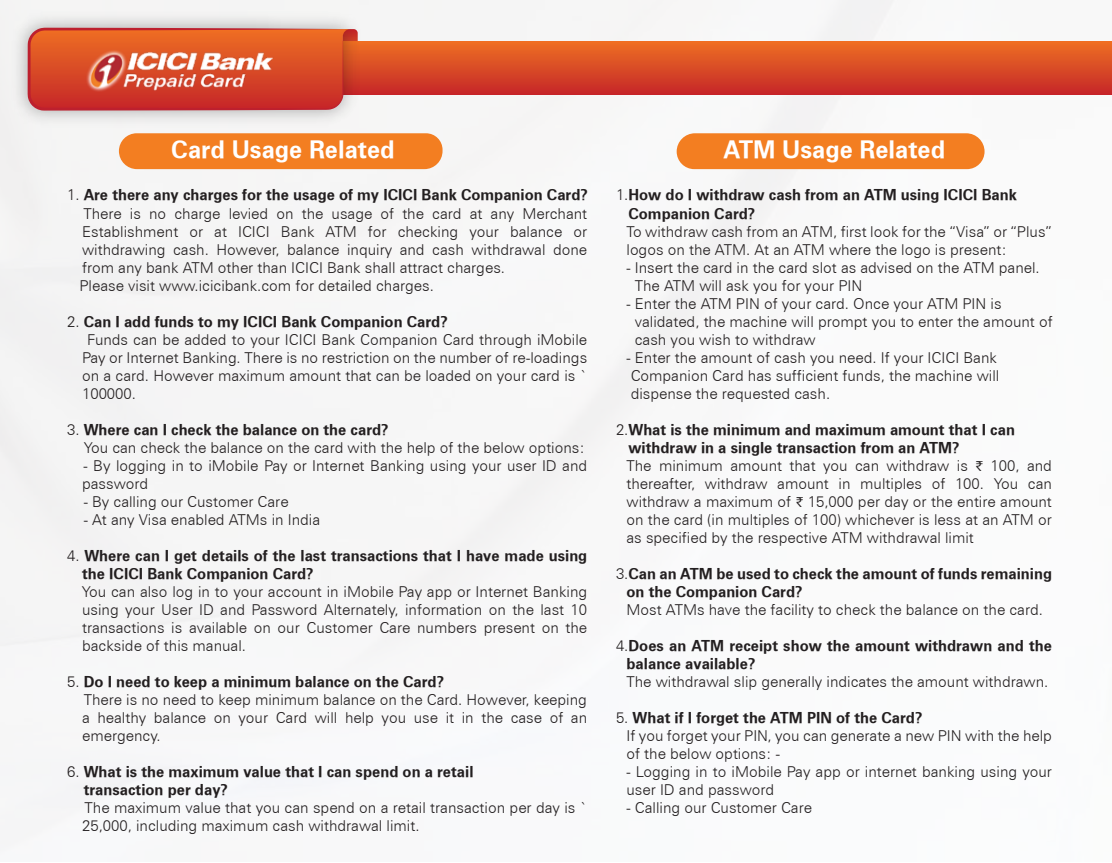
<style>
.page{position:relative;width:1112px;height:863px;background:#fff}
.page>*{position:absolute;margin:0;border:0;box-sizing:border-box;transform-origin:0 0}
.t1{font:24px "Zurich Bold BT";color:#fff}
.t2{font:300 15px/18px "Zurich BT";color:#231f20}
.t3{font:15px/18px "Zurich Bold BT";color:#231f20}
.s1{font-family:"Zurich BT";font-weight:300}
.s2{font-family:"Myriad Pro";font-weight:400}
</style>
<div class="page">
<img style="left:0;top:0;width:1112px;height:809px">
<div style="left:119px;top:133px;width:323px;height:36px;background:#f37e21;border-radius:17px"></div>
<div style="left:676px;top:133px;width:308px;height:36px;background:#f37e21;border-radius:18px"></div>
<div style="left:35px;top:42px;width:1077px;height:52px;background:linear-gradient(to bottom,#ee6f23,#c62928)"></div>
<img style="left:4px;top:4px;width:370px;height:129px">
<svg style="left:28px;top:28px;width:330px;height:83px;background:#d64c2d"></svg>
<img style="left:81px;top:46px;width:199px;height:46px">
<h1 class="t1" style="left:171px;top:135px;width:225px">Card Usage Related</h1>
<h1 class="t1" style="left:723px;top:135px;width:223px">ATM Usage Related</h1>
<p class="t3" style="left:67px;top:186px;width:522px"><span class="s1">1.</span> Are there any charges for the usage of my ICICI Bank Companion Card?</p>
<p class="t2" style="left:80px;top:204px;width:509px">There is no charge levied on the usage of the card at any Merchant Establishment or at ICICI Bank ATM for checking your balance or withdrawing cash. However, balance inquiry and cash withdrawal done from any bank ATM other than ICICI Bank shall attract charges.<br>Please visit www.icicibank.com for detailed charges.</p>
<p class="t3" style="left:67px;top:312px;width:382px"><span class="s1">2.</span> Can I add funds to my ICICI Bank Companion Card?</p>
<p class="t2" style="left:82px;top:330px;width:506px;text-align:justify;text-indent:5px">Funds can be added to your ICICI Bank Companion Card through iMobile Pay or Internet Banking. There is no restriction on the number of re-loadings on a card. However maximum amount that can be loaded on your card is ` 100000.</p>
<p class="t3" style="left:67px;top:420px;width:323px"><span class="s1">3.</span> Where can I check the balance on the card?</p>
<p class="t2" style="left:84px;top:438px;width:502px">You can check the balance on the card with the help of the below options:</p>
<p class="t2" style="left:82px;top:456px;width:506px">- By logging in to iMobile Pay or Internet Banking using your user ID and password</p>
<p class="t2" style="left:84px;top:492px;width:206px">- By calling our Customer Care</p>
<p class="t2" style="left:84px;top:510px;width:238px">- At any Visa enabled ATMs in India</p>
<p class="t3" style="left:82px;top:546px;width:506px;text-indent:-15px"><span class="s1">4.</span> Where can I get details of the last transactions that I have made using the ICICI Bank Companion Card?</p>
<p class="t2" style="left:82px;top:582px;width:507px;text-align:justify">You can also log in to your account in iMobile Pay app or Internet Banking using your User ID and Password Alternately, information on the last 10 transactions is available on our Customer Care numbers present on the backside of this manual.</p>
<p class="t3" style="left:67px;top:672px;width:378px"><span class="s1">5.</span> Do I need to keep a minimum balance on the Card?</p>
<p class="t2" style="left:82px;top:690px;width:506px;text-align:justify">There is no need to keep minimum balance on the Card. However, keeping a healthy balance on your Card will help you use it in the case of an emergency.</p>
<p class="t3" style="left:84px;top:762px;width:391px;text-indent:-17px"><span class="s1">6.</span> What is the maximum value that I can spend on a retail transaction per day?</p>
<p class="t2" style="left:82px;top:798px;width:506px">The maximum value that you can spend on a retail transaction per day is `<br>25,000, including maximum cash withdrawal limit.</p>
<p class="t3" style="left:628px;top:186px;width:390px;text-indent:-12px"><span class="s1">1.</span>How do I withdraw cash from an ATM using ICICI Bank<br>Companion Card?</p>
<p class="t2" style="left:626px;top:222px;width:427px">To withdraw cash from an ATM, first look for the “Visa” or “Plus” logos on the ATM. At an ATM where the logo is present:</p>
<p class="t2" style="left:635px;top:258px;width:406px;text-indent:-8px">- Insert the card in the card slot as advised on the ATM panel.<br>The ATM will ask you for your PIN</p>
<p class="t2" style="left:635px;top:294px;width:419px;text-indent:-8px">- Enter the ATM PIN of your card. Once your ATM PIN is validated, the machine will prompt you to enter the amount of cash you wish to withdraw</p>
<p class="t2" style="left:626px;top:348px;width:374px">- Enter the amount of cash you need. If your ICICI Bank<br>Companion Card has sufficient funds, the machine will dispense the requested cash.</p>
<p class="t3" style="left:628px;top:420px;width:388px;text-indent:-12px"><span class="s1">2.</span>What is the minimum and maximum amount that I can withdraw in a single transaction from an ATM?</p>
<p class="t2" style="left:626px;top:456px;width:427px;text-align:justify">The minimum amount that you can withdraw is <span class="s2">₹</span> 100, and thereafter, withdraw amount in multiples of 100. You can withdraw a maximum of <span class="s2">₹</span> 15,000 per day or the entire amount on the card (in multiples of 100) whichever is less at an ATM or as specified by the respective ATM withdrawal limit</p>
<p class="t3" style="left:626px;top:564px;width:427px;text-indent:-10px"><span class="s1">3.</span>Can an ATM be used to check the amount of funds remaining on the Companion Card?</p>
<p class="t2" style="left:626px;top:600px;width:418px">Most ATMs have the facility to check the balance on the card.</p>
<p class="t3" style="left:626px;top:636px;width:427px;text-indent:-10px"><span class="s1">4.</span>Does an ATM receipt show the amount withdrawn and the balance available?</p>
<p class="t2" style="left:626px;top:672px;width:423px">The withdrawal slip generally indicates the amount withdrawn.</p>
<p class="t3" style="left:616px;top:708px;width:308px"><span class="s1">5.</span> What if I forget the ATM PIN of the Card?</p>
<p class="t2" style="left:626px;top:726px;width:427px">If you forget your PIN, you can generate a new PIN with the help of the below options: -</p>
<p class="t2" style="left:626px;top:762px;width:427px">- Logging in to iMobile Pay app or internet banking using your user ID and password</p>
<p class="t2" style="left:626px;top:798px;width:187px">- Calling our Customer Care</p>
</div>
